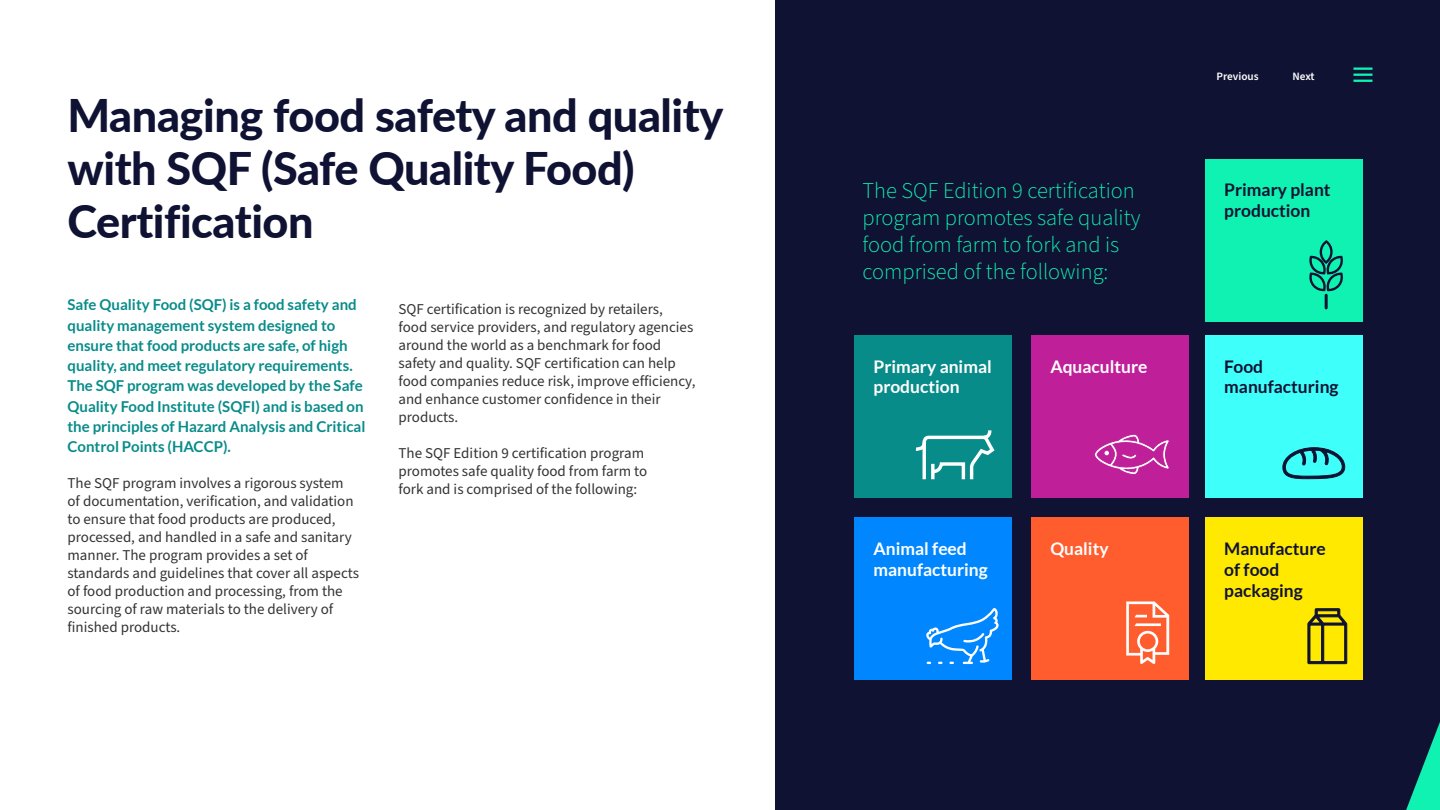
<style>
.page{position:relative;width:1440px;height:810px;background:#fff}
.page>*{position:absolute;margin:0;border:0;box-sizing:border-box;transform-origin:0 0}
.t1{font:800 45px/53.1px "Lato";letter-spacing:-.01em;color:#0f1232}
.t2{font:300 22.5px/27px "Source Sans Pro";color:#0ff2b2}
.t3{font:700 17.4px/20.9px "Lato";color:#0f1232}
.t4{font:700 17.4px/20.9px "Lato";color:#fff}
.t5{font:15px/18px "Source Sans Pro";color:#333}
.t6{font:700 15px/20.2px "Lato";color:#088c8a}
.t7{font:600 11.25px "Source Sans Pro";color:#fff}
</style>
<div class="page">
<div style="left:776px;top:0;width:664px;height:810px;background:#0f1232"></div>
<div style="left:854px;top:335px;width:158px;height:162px;background:#088c8a"></div>
<div style="left:1031px;top:335px;width:158px;height:162px;background:#bf1f99"></div>
<div style="left:1205px;top:335px;width:158px;height:162px;background:#3ffffb"></div>
<div style="left:854px;top:517px;width:158px;height:163px;background:#0087ff"></div>
<div style="left:1031px;top:517px;width:158px;height:163px;background:#ff5d2e"></div>
<div style="left:1205px;top:517px;width:158px;height:163px;background:#ffe900"></div>
<div style="left:1205px;top:159px;width:158px;height:162px;background:#0ff2b2"></div>
<svg style="left:1126px;top:602px;width:43px;height:62px"></svg>
<svg style="left:1094px;top:434px;width:76px;height:41px"></svg>
<svg style="left:1307px;top:608px;width:41px;height:56px"></svg>
<svg style="left:1282px;top:447px;width:64px;height:33px"></svg>
<svg style="left:915px;top:430px;width:80px;height:50px"></svg>
<svg style="left:1309px;top:240px;width:34px;height:68px"></svg>
<svg style="left:926px;top:608px;width:73px;height:56px"></svg>
<svg style="left:1406px;top:722px;width:34px;height:88px"></svg>
<hr style="left:1353px;top:67px;width:20px;height:3px;background:#0ff2b2">
<hr style="left:1353px;top:74px;width:20px;height:2px;background:#0ff2b2">
<hr style="left:1353px;top:80px;width:20px;height:2px;background:#0ff2b2">
<h1 class="t1" style="left:68px;top:88px;width:657px">Managing food safety and quality with SQF (Safe Quality Food)<br>Certification</h1>
<p class="t6" style="left:68px;top:295px;width:300px">Safe Quality Food (SQF) is a food safety and quality management system designed to ensure that food products are safe, of high quality, and meet regulatory requirements.<br>The SQF program was developed by the Safe Quality Food Institute (SQFI) and is based on the principles of Hazard Analysis and Critical Control Points (HACCP).</p>
<p class="t5" style="left:68px;top:475px;width:293px">The SQF program involves a rigorous system of documentation, verification, and validation to ensure that food products are produced, processed, and handled in a safe and sanitary manner. The program provides a set of standards and guidelines that cover all aspects of food production and processing, from the sourcing of raw materials to the delivery of finished products.</p>
<p class="t5" style="left:399px;top:300px;width:299px">SQF certification is recognized by retailers,<br>food service providers, and regulatory agencies around the world as a benchmark for food safety and quality. SQF certification can help food companies reduce risk, improve efficiency, and enhance customer confidence in their products.</p>
<p class="t5" style="left:399px;top:444px;width:250px">The SQF Edition 9 certification program promotes safe quality food from farm to fork and is comprised of the following:</p>
<p class="t7" style="left:1216px;top:69px;width:44px">Previous</p>
<p class="t7" style="left:1292px;top:69px;width:24px">Next</p>
<h2 class="t2" style="left:863px;top:177px;width:279px">The SQF Edition 9 certification program promotes safe quality food from farm to fork and is comprised of the following:</h2>
<p class="t3" style="left:1224px;top:179px;width:108px">Primary plant production</p>
<p class="t4" style="left:874px;top:355px;width:120px">Primary animal production</p>
<p class="t4" style="left:1050px;top:355px;width:99px">Aquaculture</p>
<p class="t3" style="left:1224px;top:355px;width:116px">Food manufacturing</p>
<p class="t4" style="left:874px;top:538px;width:116px">Animal feed manufacturing</p>
<p class="t4" style="left:1050px;top:538px;width:60px">Quality</p>
<p class="t3" style="left:1224px;top:538px;width:103px">Manufacture of food packaging</p>
</div>
